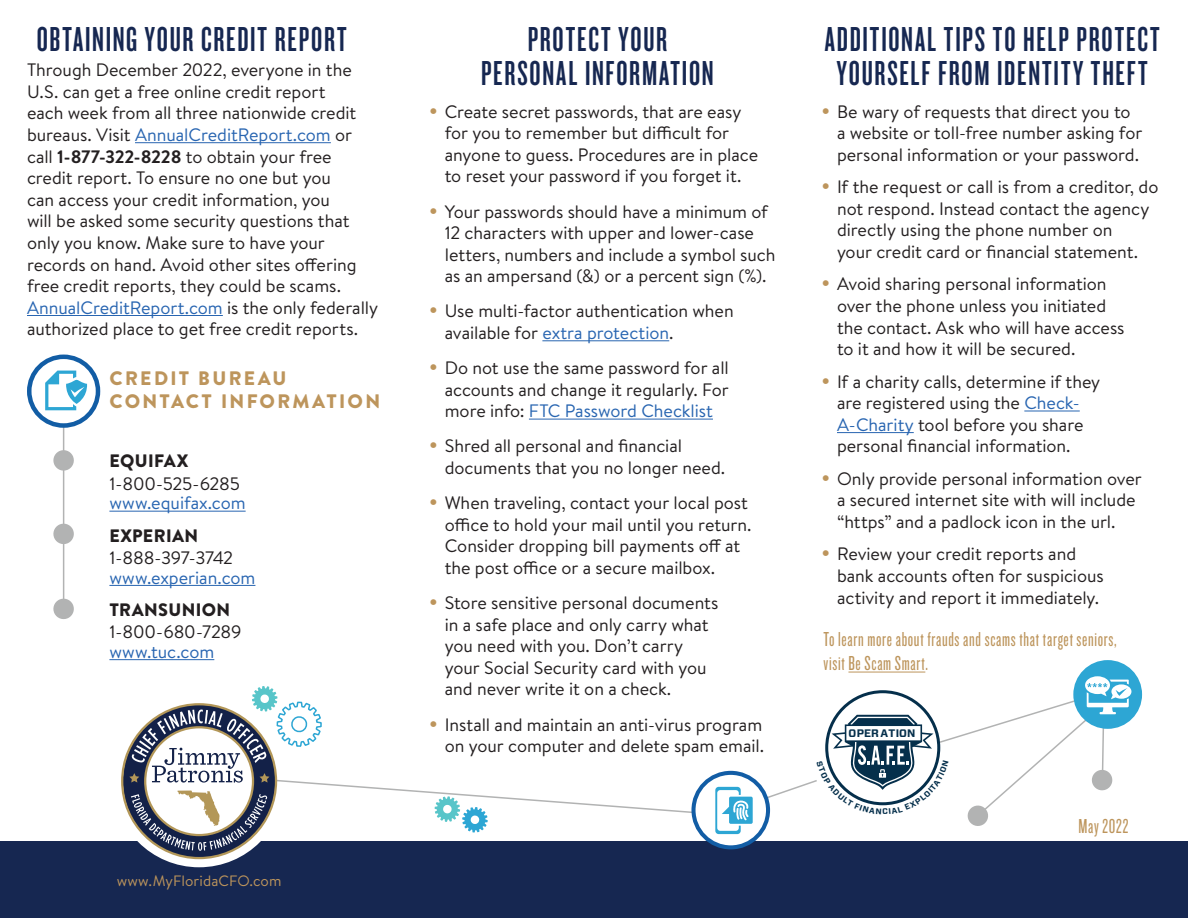
<style>
.page{position:relative;width:1188px;height:918px;background:#fff}
.page>*{position:absolute;margin:0;border:0;box-sizing:border-box;transform-origin:0 0}
.t1{font:36px/34.5px "Knockout HTF47 Bantamweight";letter-spacing:.05em;color:#162751;text-align:center}
.t2{font:21px/24px "Knockout HTF27 Junior Bantamwt";letter-spacing:.035em;color:#bd955c}
.t3{font:900 19.5px/23.4px "Brandon Text";letter-spacing:.12em;color:#bd955c}
.t4{font:18px/21.6px "Brandon Text";letter-spacing:-.005em;color:#231f20}
.t5{font:18px "Brandon Text";color:#2865b1}
.t6{font:18px "Brandon Text";letter-spacing:-.025em;color:#231f20}
.t7{font:900 18px "Brandon Text";letter-spacing:.02em;color:#231f20}
.t8{font:15px "Brandon Text";letter-spacing:.005em;color:#bd955c}
.t9{font:700 10.95px "Vitesse Sans";color:#052f4b}
.s1{color:#2865b1}
.s2{font-weight:700}
.s3{font-size:27px;color:#bd955c}
</style>
<div class="page">
<div style="left:0;top:841px;width:1188px;height:77px;background:#162751"></div>
<div style="left:113px;top:695px;width:172px;height:172px;background:#fff;border-radius:50%"></div>
<hr style="left:63px;top:425px;width:1px;height:184px;background:#b2b3b3">
<svg style="left:53px;top:449px;width:21px;height:23px"></svg>
<svg style="left:53px;top:522px;width:21px;height:24px"></svg>
<svg style="left:53px;top:597px;width:21px;height:22px"></svg>
<hr style="left:848px;top:672px;width:77px;height:1px;background:#bd955c">
<hr style="left:542px;top:340px;width:127px;height:1px;background:#2865b1">
<hr style="left:529px;top:419px;width:184px;height:1px;background:#2865b1">
<hr style="left:1024px;top:411px;width:56px;height:1px;background:#2865b1">
<hr style="left:837px;top:432px;width:77px;height:1px;background:#2865b1">
<hr style="left:135px;top:142px;width:196px;height:1px;background:#2865b1">
<hr style="left:27px;top:315px;width:196px;height:1px;background:#2865b1">
<hr style="left:109px;top:511px;width:137px;height:1px;background:#2865b1">
<hr style="left:109px;top:585px;width:146px;height:1px;background:#2865b1">
<hr style="left:109px;top:659px;width:105px;height:1px;background:#2865b1">
<svg style="left:29px;top:357px;width:69px;height:69px"></svg>
<div style="left:27px;top:355px;width:73px;height:73px;border:4px solid #125da5;border-radius:50%"></div>
<svg style="left:45px;top:371px;width:43px;height:39px"></svg>
<div style="left:1073px;top:660px;width:69px;height:69px;background:#2da6d4;border-radius:50%"></div>
<svg style="left:121px;top:676px;width:1010px;height:183px"></svg>
<h1 class="t1" style="left:37px;top:22px;width:311px">OBTAINING YOUR CREDIT REPORT</h1>
<p class="t4" style="left:27px;top:58px;width:353px">Through December 2022, everyone in the U.S. can get a free online credit report<br>each week from all three nationwide credit bureaus. Visit <span class="s1">AnnualCreditReport.com</span> or call <span class="s2">1-877-322-8228</span> to obtain your free credit report. To ensure no one but you<br>can access your credit information, you<br>will be asked some security questions that only you know. Make sure to have your records on hand. Avoid other sites offering free credit reports, they could be scams.<br><span class="s1">AnnualCreditReport.com</span> is the only federally authorized place to get free credit reports.</p>
<p class="t3" style="left:110px;top:366px;width:272px">CREDIT BUREAU<br>CONTACT INFORMATION</p>
<p class="t7" style="left:110px;top:448px;width:80px">EQUIFAX</p>
<p class="t6" style="left:109px;top:471px;width:132px">1-800-525-6285</p>
<p class="t5" style="left:109px;top:491px;width:138px">www.equifax.com</p>
<p class="t7" style="left:110px;top:523px;width:90px">EXPERIAN</p>
<p class="t6" style="left:109px;top:546px;width:125px">1-888-397-3742</p>
<p class="t5" style="left:109px;top:565px;width:148px">www.experian.com</p>
<p class="t7" style="left:110px;top:597px;width:122px">TRANSUNION</p>
<p class="t4" style="left:109px;top:621px;width:134px">1-800-680-7289</p>
<p class="t5" style="left:109px;top:639px;width:106px">www.tuc.com</p>
<p class="t8" style="left:117px;top:870px;width:166px">www.MyFloridaCFO.com</p>
<h1 class="t1" style="left:481px;top:22px;width:234px">PROTECT YOUR<br>PERSONAL INFORMATION</h1>
<p class="t4" style="left:445px;top:100px;width:315px;text-indent:-16px"><span class="s3">•</span> Create secret passwords, that are easy for you to remember but difficult for anyone to guess. Procedures are in place to reset your password if you forget it.</p>
<p class="t4" style="left:445px;top:200px;width:332px;text-indent:-16px"><span class="s3">•</span> Your passwords should have a minimum of 12 characters with upper and lower-case letters, numbers and include a symbol such as an ampersand (&amp;) or a percent sign (%).</p>
<p class="t4" style="left:445px;top:300px;width:291px;text-indent:-16px"><span class="s3">•</span> Use multi-factor authentication when available for <span class="s1">extra protection</span>.</p>
<p class="t4" style="left:445px;top:356px;width:286px;text-align:justify;text-indent:-16px"><span class="s3">•</span> Do not use the same password for all accounts and change it regularly. For more info: <span class="s1">FTC Password Checklist</span></p>
<p class="t4" style="left:445px;top:435px;width:282px;text-indent:-16px"><span class="s3">•</span> Shred all personal and financial documents that you no longer need.</p>
<p class="t4" style="left:445px;top:491px;width:308px;text-indent:-16px"><span class="s3">•</span> When traveling, contact your local post office to hold your mail until you return.<br>Consider dropping bill payments off at the post office or a secure mailbox.</p>
<p class="t4" style="left:445px;top:591px;width:275px;text-indent:-16px"><span class="s3">•</span> Store sensitive personal documents in a safe place and only carry what you need with you. Don’t carry your Social Security card with you and never write it on a check.</p>
<p class="t4" style="left:429px;top:713px;width:337px;text-align:right"><span class="s3">•</span> Install and maintain an anti-virus program on your computer and delete spam email.</p>
<h1 class="t1" style="left:825px;top:22px;width:337px">ADDITIONAL TIPS TO HELP PROTECT<br>YOURSELF FROM IDENTITY THEFT</h1>
<p class="t4" style="left:837px;top:100px;width:307px;text-indent:-16px"><span class="s3">•</span> Be wary of requests that direct you to a website or toll-free number asking for personal information or your password.</p>
<p class="t4" style="left:837px;top:176px;width:323px;text-indent:-16px"><span class="s3">•</span> If the request or call is from a creditor, do not respond. Instead contact the agency directly using the phone number on<br>your credit card or financial statement.</p>
<p class="t4" style="left:837px;top:273px;width:289px;text-indent:-16px"><span class="s3">•</span> Avoid sharing personal information over the phone unless you initiated the contact. Ask who will have access to it and how it will be secured.</p>
<p class="t4" style="left:837px;top:370px;width:265px;text-indent:-16px"><span class="s3">•</span> If a charity calls, determine if they are registered using the <span class="s1">Check-A-Charity</span> tool before you share personal financial information.</p>
<p class="t4" style="left:821px;top:467px;width:322px;text-align:center"><span class="s3">•</span> Only provide personal information over a secured internet site with will include “https” and a padlock icon in the url.</p>
<p class="t4" style="left:837px;top:543px;width:268px;text-indent:-16px"><span class="s3">•</span> Review your credit reports and bank accounts often for suspicious activity and report it immediately.</p>
<p class="t2" style="left:824px;top:627px;width:295px">To learn more about frauds and scams that target seniors, visit Be Scam Smart.</p>
<p class="t9" style="left:849px;top:726px;width:68px">OPER ATION</p>
<p class="t2" style="left:1079px;top:815px;width:51px">May 2022</p>
</div>
